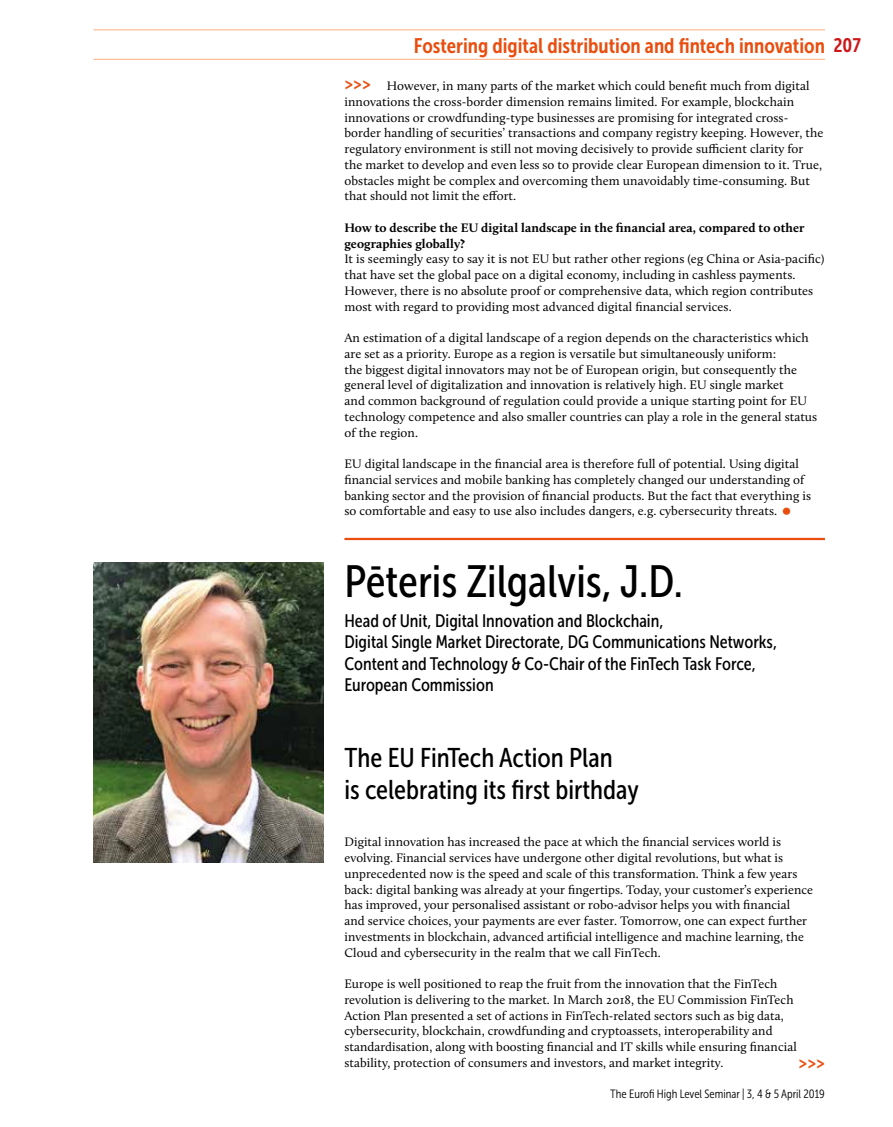
<style>
.page{position:relative;width:893px;height:1127px;background:#fff}
.page>*{position:absolute;margin:0;border:0;box-sizing:border-box;transform-origin:0 0}
.t1{font:45px "Museo Sans Cond 500";color:#000}
.t2{font:27px/32.4px "Museo Sans Cond 500";color:#000}
.t3{font:21px "Museo Sans Cond 700";color:#e94e0f}
.t4{font:18px/21.6px "Museo Sans Cond 500";color:#000}
.t5{font:18px "Museo Sans Cond 700";color:#e94e0f}
.t6{font:12.75px/15.8px "Calluna";letter-spacing:.005em;color:#000}
.t7{font:700 12.75px/15.8px "Calluna";letter-spacing:.005em;color:#000}
.t8{font:12px "Museo Sans Cond 300";color:#000}
.s1{font-size:19.5px;color:#cd171a}
</style>
<div class="page">
<hr style="left:344px;top:538px;width:481px;height:2px;background:#e94e0f">
<img style="left:94px;top:563px;width:229px;height:299px">
<hr style="left:94px;top:29px;width:731px;height:1px;background:#f7ae83">
<hr style="left:94px;top:59px;width:731px;height:1px;background:#f7ae83">
<h3 class="t3" style="left:414px;top:34px;width:448px">Fostering digital distribution and fintech innovation <span class="s1">207</span></h3>
<h3 class="t5" style="left:344px;top:74px;width:28px">&gt;&gt;&gt;</h3>
<p class="t6" style="left:344px;top:78px;width:480px;text-indent:43px">However, in many parts of the market which could benefit much from digital innovations the cross-border dimension remains limited. For example, blockchain innovations or crowdfunding-type businesses are promising for integrated cross&shy;border handling of securities’ transactions and company registry keeping. However, the regulatory environment is still not moving decisively to provide sufficient clarity for the market to develop and even less so to provide clear European dimension to it. True, obstacles might be complex and overcoming them unavoidably time-consuming. But that should not limit the effort.</p>
<p class="t7" style="left:344px;top:220px;width:462px">How to describe the EU digital landscape in the financial area, compared to other geographies globally?</p>
<p class="t6" style="left:344px;top:251px;width:481px">It is seemingly easy to say it is not EU but rather other regions (eg China or Asia-pacific) that have set the global pace on a digital economy, including in cashless payments.<br>However, there is no absolute proof or comprehensive data, which region contributes most with regard to providing most advanced digital financial services.</p>
<p class="t6" style="left:344px;top:330px;width:474px">An estimation of a digital landscape of a region depends on the characteristics which are set as a priority. Europe as a region is versatile but simultaneously uniform:<br>the biggest digital innovators may not be of European origin, but consequently the general level of digitalization and innovation is relatively high. EU single market<br>and common background of regulation could provide a unique starting point for EU technology competence and also smaller countries can play a role in the general status of the region.</p>
<p class="t6" style="left:344px;top:456px;width:468px">EU digital landscape in the financial area is therefore full of potential. Using digital financial services and mobile banking has completely changed our understanding of banking sector and the provision of financial products. But the fact that everything is so comfortable and easy to use also includes dangers, e.g. cybersecurity threats.</p>
<h1 class="t1" style="left:344px;top:556px;width:340px">Pēteris Zilgalvis, J.D.</h1>
<h3 class="t4" style="left:344px;top:610px;width:434px">Head of Unit, Digital Innovation and Blockchain,<br>Digital Single Market Directorate, DG Communications Networks, Content and Technology &amp; Co-Chair of the FinTech Task Force, European Commission</h3>
<h2 class="t2" style="left:344px;top:741px;width:296px">The EU FinTech Action Plan<br>is celebrating its first birthday</h2>
<p class="t6" style="left:344px;top:834px;width:470px">Digital innovation has increased the pace at which the financial services world is evolving. Financial services have undergone other digital revolutions, but what is unprecedented now is the speed and scale of this transformation. Think a few years back: digital banking was already at your fingertips. Today, your customer’s experience has improved, your personalised assistant or robo-advisor helps you with financial and service choices, your payments are ever faster. Tomorrow, one can expect further investments in blockchain, advanced artificial intelligence and machine learning, the Cloud and cybersecurity in the realm that we call FinTech.</p>
<p class="t6" style="left:344px;top:976px;width:454px">Europe is well positioned to reap the fruit from the innovation that the FinTech revolution is delivering to the market. In March 2018, the EU Commission FinTech Action Plan presented a set of actions in FinTech-related sectors such as big data, cybersecurity, blockchain, crowdfunding and cryptoassets, interoperability and standardisation, along with boosting financial and IT skills while ensuring financial stability, protection of consumers and investors, and market integrity.</p>
<h3 class="t5" style="left:798px;top:1052px;width:28px">&gt;&gt;&gt;</h3>
<p class="t8" style="left:610px;top:1087px;width:216px">The Eurofi High Level Seminar | 3, 4 &amp; 5 April 2019</p>
</div>
